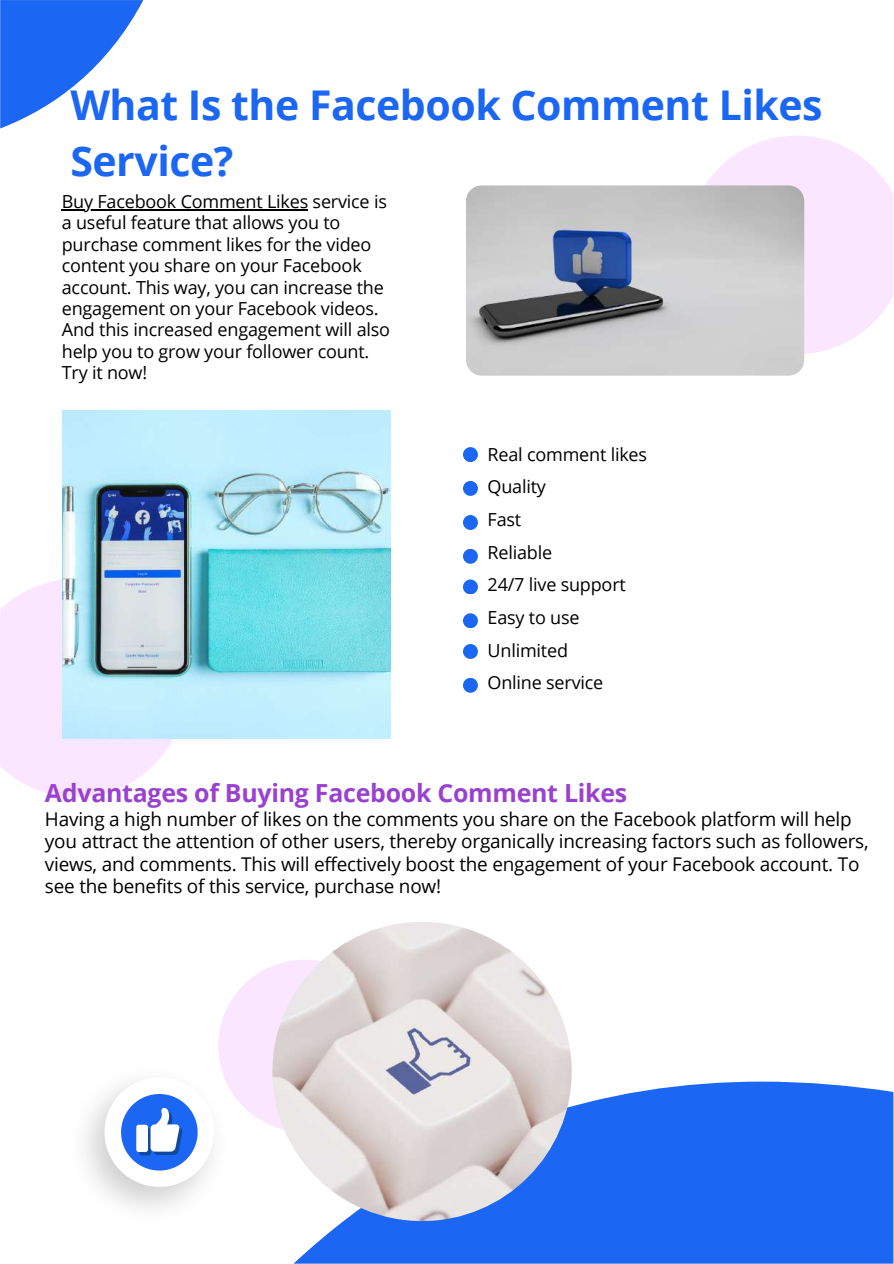
<style>
.page{position:relative;width:894px;height:1264px;background:#fff}
.page>*{position:absolute;margin:0;border:0;box-sizing:border-box;transform-origin:0 0}
.t1{font:700 40.95px/56.7px "Open Sans";letter-spacing:-.01em;color:#1b67f4}
.t2{font:700 24.9px "Open Sans";letter-spacing:-.01em;color:#9a41d0}
.t3{font:18.9px/22.5px "Open Sans";letter-spacing:-.01em;color:#000}
.t4{font:18px/21.3px "Open Sans";letter-spacing:-.01em;color:#000}
</style>
<div class="page">
<svg style="left:294px;top:1081px;width:599px;height:182px;background:#2c72f4"></svg>
<svg style="left:0;top:0;width:143px;height:128px"></svg>
<svg style="left:706px;top:136px;width:187px;height:218px;fill:#fae7ff"></svg>
<svg style="left:0;top:580px;width:186px;height:217px;fill:#fae7ff"></svg>
<svg style="left:218px;top:960px;width:101px;height:171px;fill:#fae7ff"></svg>
<img style="left:85px;top:1057px;width:151px;height:151px">
<img style="left:466px;top:185px;width:338px;height:190px;border-radius:16px">
<img style="left:62px;top:410px;width:328px;height:328px">
<img style="left:272px;top:921px;width:299px;height:299px;border-radius:50%">
<div style="left:463px;top:447px;width:15px;height:15px;background:#1b67f4;border-radius:50%"></div>
<div style="left:463px;top:515px;width:15px;height:15px;background:#1b67f4;border-radius:50%"></div>
<div style="left:463px;top:579px;width:15px;height:15px;background:#1b67f4;border-radius:50%"></div>
<div style="left:463px;top:644px;width:15px;height:15px;background:#1b67f4;border-radius:50%"></div>
<div style="left:463px;top:481px;width:15px;height:15px;background:#1b67f4;border-radius:50%"></div>
<div style="left:463px;top:549px;width:15px;height:15px;background:#1b67f4;border-radius:50%"></div>
<div style="left:463px;top:613px;width:15px;height:15px;background:#1b67f4;border-radius:50%"></div>
<div style="left:463px;top:677px;width:15px;height:15px;background:#1b67f4;border-radius:50%"></div>
<svg style="left:104px;top:1077px;width:110px;height:109px"></svg>
<hr style="left:62px;top:209px;width:246px;height:1px;background:#000">
<h1 class="t1" style="left:70px;top:75px;width:753px">What Is the Facebook Comment Likes<br>Service?</h1>
<p class="t4" style="left:62px;top:190px;width:330px">Buy Facebook Comment Likes service is a useful feature that allows you to purchase comment likes for the video content you share on your Facebook account. This way, you can increase the engagement on your Facebook videos.<br>And this increased engagement will also help you to grow your follower count.<br>Try it now!</p>
<p class="t4" style="left:487px;top:437px;width:161px;line-height:32.7px">Real comment likes<br>Quality<br>Fast<br>Reliable<br>24/7 live support<br>Easy to use<br>Unlimited<br>Online service</p>
<h2 class="t2" style="left:45px;top:775px;width:583px">Advantages of Buying Facebook Comment Likes</h2>
<p class="t3" style="left:45px;top:807px;width:825px">Having a high number of likes on the comments you share on the Facebook platform will help you attract the attention of other users, thereby organically increasing factors such as followers, views, and comments. This will effectively boost the engagement of your Facebook account. To see the benefits of this service, purchase now!</p>
</div>
